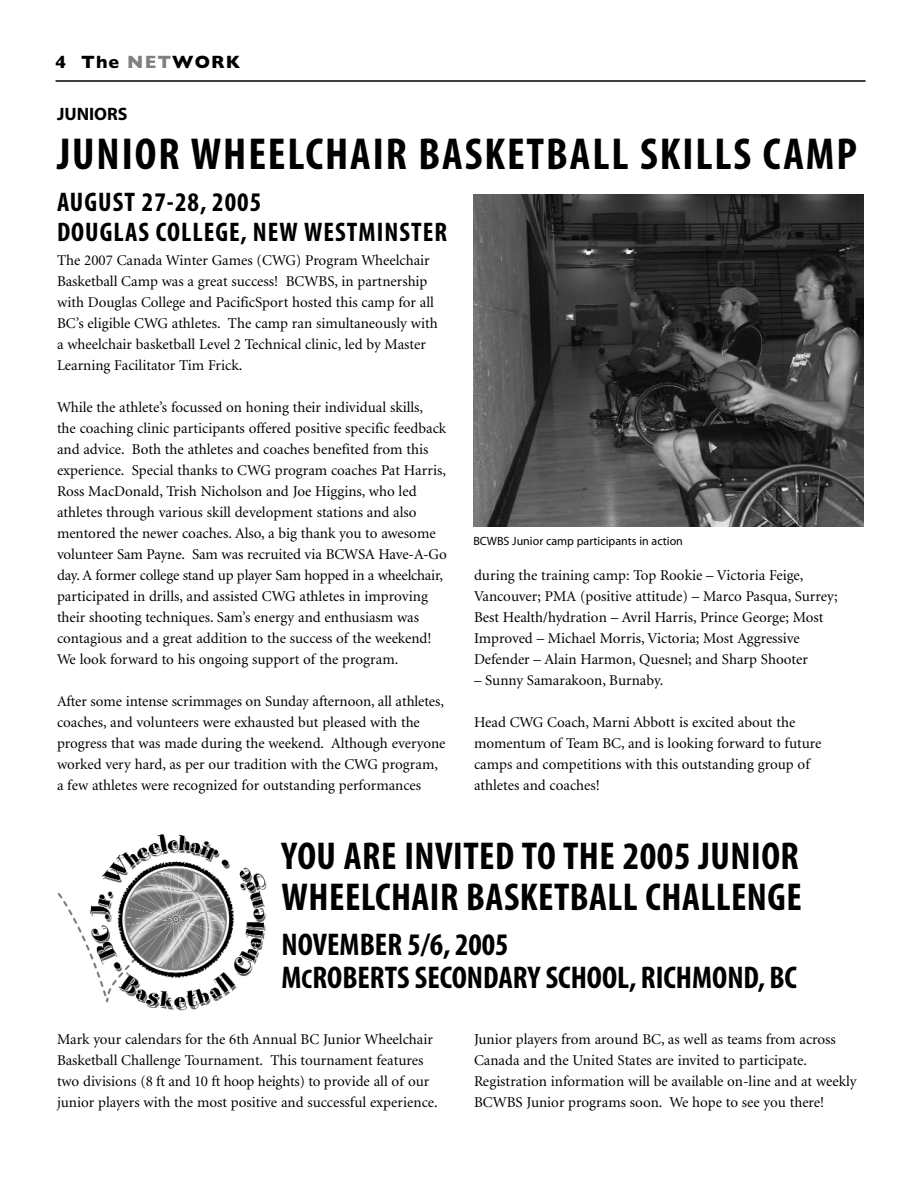
<style>
.page{position:relative;width:918px;height:1188px;background:#fff}
.page>*{position:absolute;margin:0;border:0;box-sizing:border-box;transform-origin:0 0}
.t1{font:45px "Myriad MM 700 300";letter-spacing:.04em;color:#000}
.t2{font:39px/40.5px "Myriad MM 700 300";letter-spacing:.015em;color:#000}
.t3{font:31.5px/33px "Myriad MM 700 300";color:#000}
.t4{font:27px/30px "Myriad MM 700 300";letter-spacing:.04em;color:#000}
.t5{font:700 18px "Gill Sans";letter-spacing:.06em;color:#000}
.t6{font:700 18px "Myriad";color:#000}
.t7{font:15px/21px "Minion";color:#000}
.t8{font:12px "Myriad";color:#000}
.s1{color:#808080}
.s2{font-size:27px}
</style>
<div class="page">
<hr style="left:56px;top:80px;width:810px;height:2px;background:#000">
<img style="left:473px;top:194px;width:391px;height:332px">
<img style="left:57px;top:834px;width:210px;height:177px">
<p class="t5" style="left:56px;top:56px;width:186px">4 The <span class="s1">NET</span>WORK</p>
<p class="t6" style="left:57px;top:107px;width:72px">JUNIORS</p>
<h1 class="t1" style="left:57px;top:138px;width:802px">JUNIOR WHEELCHAIR BASKETBALL SKILLS CAMP</h1>
<h3 class="t4" style="left:57px;top:189px;width:392px">AUGUST 27-28, 2005<br>DOUGLAS COLLEGE, NEW WESTMINSTER</h3>
<p class="t7" style="left:57px;top:251px;width:382px">The 2007 Canada Winter Games (CWG) Program Wheelchair Basketball Camp was a great success! BCWBS, in partnership with Douglas College and PacificSport hosted this camp for all BC’s eligible CWG athletes. The camp ran simultaneously with a wheelchair basketball Level 2 Technical clinic, led by Master Learning Facilitator Tim Frick.</p>
<p class="t7" style="left:57px;top:398px;width:391px">While the athlete’s focussed on honing their individual skills,<br>the coaching clinic participants offered positive specific feedback and advice. Both the athletes and coaches benefited from this experience. Special thanks to CWG program coaches Pat Harris, Ross MacDonald, Trish Nicholson and Joe Higgins, who led athletes through various skill development stations and also mentored the newer coaches. Also, a big thank you to awesome volunteer Sam Payne. Sam was recruited via BCWSA Have-A-Go day. A former college stand up player Sam hopped in a wheelchair, participated in drills, and assisted CWG athletes in improving their shooting techniques. Sam’s energy and enthusiasm was contagious and a great addition to the success of the weekend!<br>We look forward to his ongoing support of the program.</p>
<p class="t7" style="left:57px;top:692px;width:390px">After some intense scrimmages on Sunday afternoon, all athletes, coaches, and volunteers were exhausted but pleased with the progress that was made during the weekend. Although everyone worked very hard, as per our tradition with the CWG program, a few athletes were recognized for outstanding performances</p>
<p class="t8" style="left:473px;top:537px;width:211px">BCWBS Junior camp participants in action</p>
<p class="t7" style="left:474px;top:566px;width:365px">during the training camp: Top Rookie – Victoria Feige, Vancouver; PMA (positive attitude) – Marco Pasqua, Surrey; Best Health/hydration – Avril Harris, Prince George; Most Improved – Michael Morris, Victoria; Most Aggressive Defender – Alain Harmon, Quesnel; and Sharp Shooter</p>
<p class="t7" style="left:474px;top:671px;width:191px">– Sunny Samarakoon, Burnaby.</p>
<p class="t7" style="left:474px;top:713px;width:349px">Head CWG Coach, Marni Abbott is excited about the momentum of Team BC, and is looking forward to future camps and competitions with this outstanding group of athletes and coaches!</p>
<h2 class="t2" style="left:282px;top:839px;width:522px">YOU ARE INVITED TO THE 2005 JUNIOR<br>WHEELCHAIR BASKETBALL CHALLENGE</h2>
<h3 class="t3" style="left:282px;top:930px;width:517px">NOVEMBER 5/6, 2005<br>M<span class="s2">C</span>ROBERTS SECONDARY SCHOOL, RICHMOND, BC</h3>
<p class="t7" style="left:57px;top:1030px;width:382px">Mark your calendars for the 6th Annual BC Junior Wheelchair Basketball Challenge Tournament. This tournament features two divisions (8 ft and 10 ft hoop heights) to provide all of our junior players with the most positive and successful experience.</p>
<p class="t7" style="left:474px;top:1030px;width:384px">Junior players from around BC, as well as teams from across Canada and the United States are invited to participate.<br>Registration information will be available on-line and at weekly BCWBS Junior programs soon. We hope to see you there!</p>
</div>
